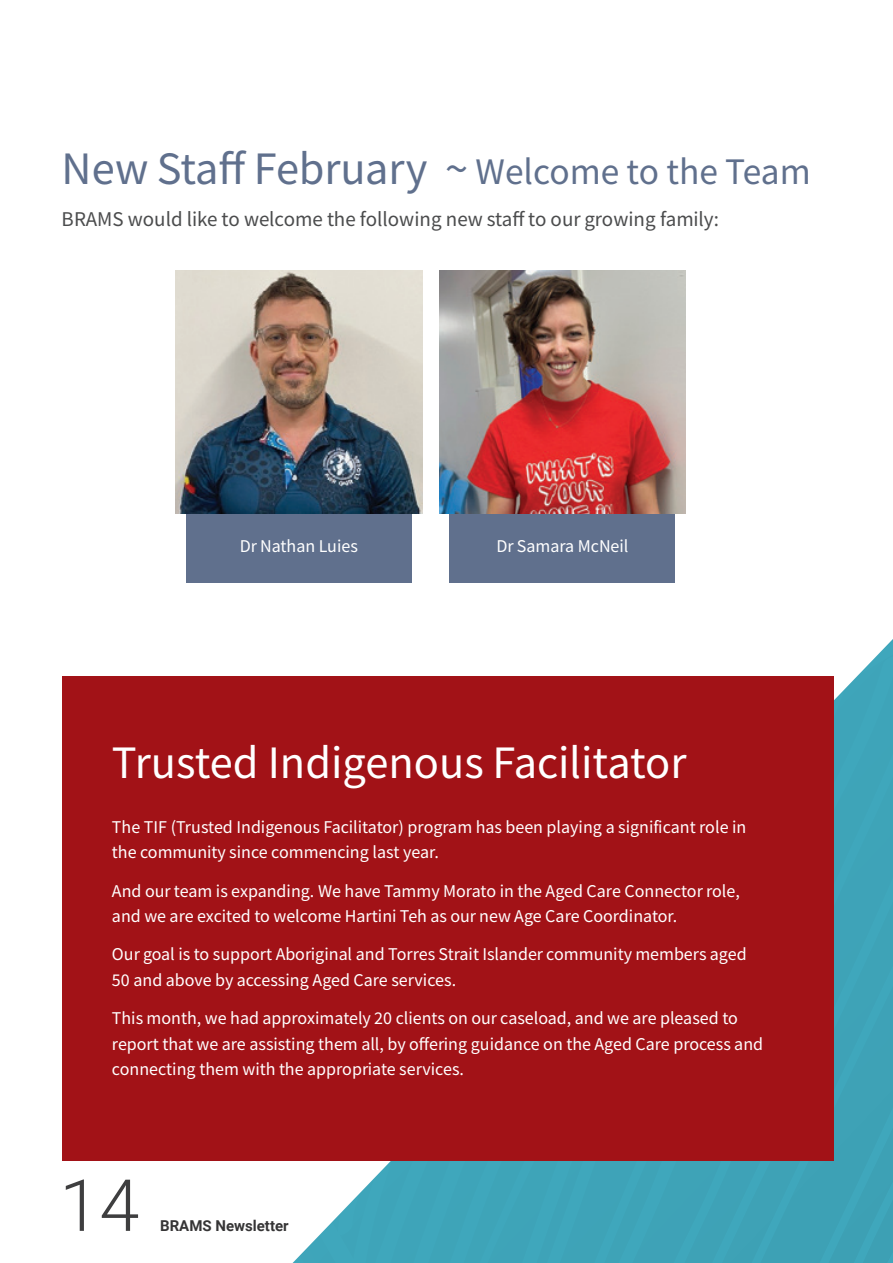
<style>
.page{position:relative;width:893px;height:1263px;background:#fff}
.page>*{position:absolute;margin:0;border:0;box-sizing:border-box;transform-origin:0 0}
.t1{font:300 72px "Roboto";color:#3e3e3f}
.Page_Titles{font:46.5px "Source Sans Variable";color:#60708d}
.Page_Titles-2{font:46.5px "Source Sans Variable";color:#fff}
.Text{font:21px "Source Sans Variable";color:#4b4c4d}
.Text-2{font:18px/25.5px "Source Sans Variable";color:#fff}
.t2{font:700 15px "Roboto";color:#363536}
.s1{font-size:37.5px}
</style>
<div class="page">
<svg style="left:293px;top:639px;width:600px;height:624px;fill:#3ea4b9"></svg>
<div style="left:186px;top:492px;width:225px;height:90px;background:#60708d"></div>
<div style="left:62px;top:676px;width:771px;height:485px;background:#a21217"></div>
<div style="left:450px;top:492px;width:225px;height:90px;background:#60708d"></div>
<img style="left:175px;top:270px;width:247px;height:243px">
<img style="left:439px;top:270px;width:247px;height:243px">
<p class="Page_Titles" style="left:62px;top:140px;width:751px">New Staff February ~ <span class="s1">Welcome to the Team</span></p>
<p class="Text" style="left:62px;top:207px;width:659px">BRAMS would like to welcome the following new staff to our growing family:</p>
<p class="Text-2" style="left:240px;top:533px;width:120px">Dr Nathan Luies</p>
<p class="Text-2" style="left:496px;top:533px;width:133px">Dr Samara McNeil</p>
<p class="Page_Titles-2" style="left:112px;top:734px;width:576px">Trusted Indigenous Facilitator</p>
<p class="Text-2" style="left:112px;top:814px;width:636px">The TIF (Trusted Indigenous Facilitator) program has been playing a significant role in the community since commencing last year.</p>
<p class="Text-2" style="left:112px;top:878px;width:629px">And our team is expanding. We have Tammy Morato in the Aged Care Connector role, and we are excited to welcome Hartini Teh as our new Age Care Coordinator.</p>
<p class="Text-2" style="left:112px;top:942px;width:636px">Our goal is to support Aboriginal and Torres Strait Islander community members aged<br>50 and above by accessing Aged Care services.</p>
<p class="Text-2" style="left:112px;top:1006px;width:653px">This month, we had approximately 20 clients on our caseload, and we are pleased to report that we are assisting them all, by offering guidance on the Aged Care process and connecting them with the appropriate services.</p>
<h1 class="t1" style="left:60px;top:1155px;width:81px">14</h1>
<p class="t2" style="left:160px;top:1215px;width:130px">BRAMS Newsletter</p>
</div>
